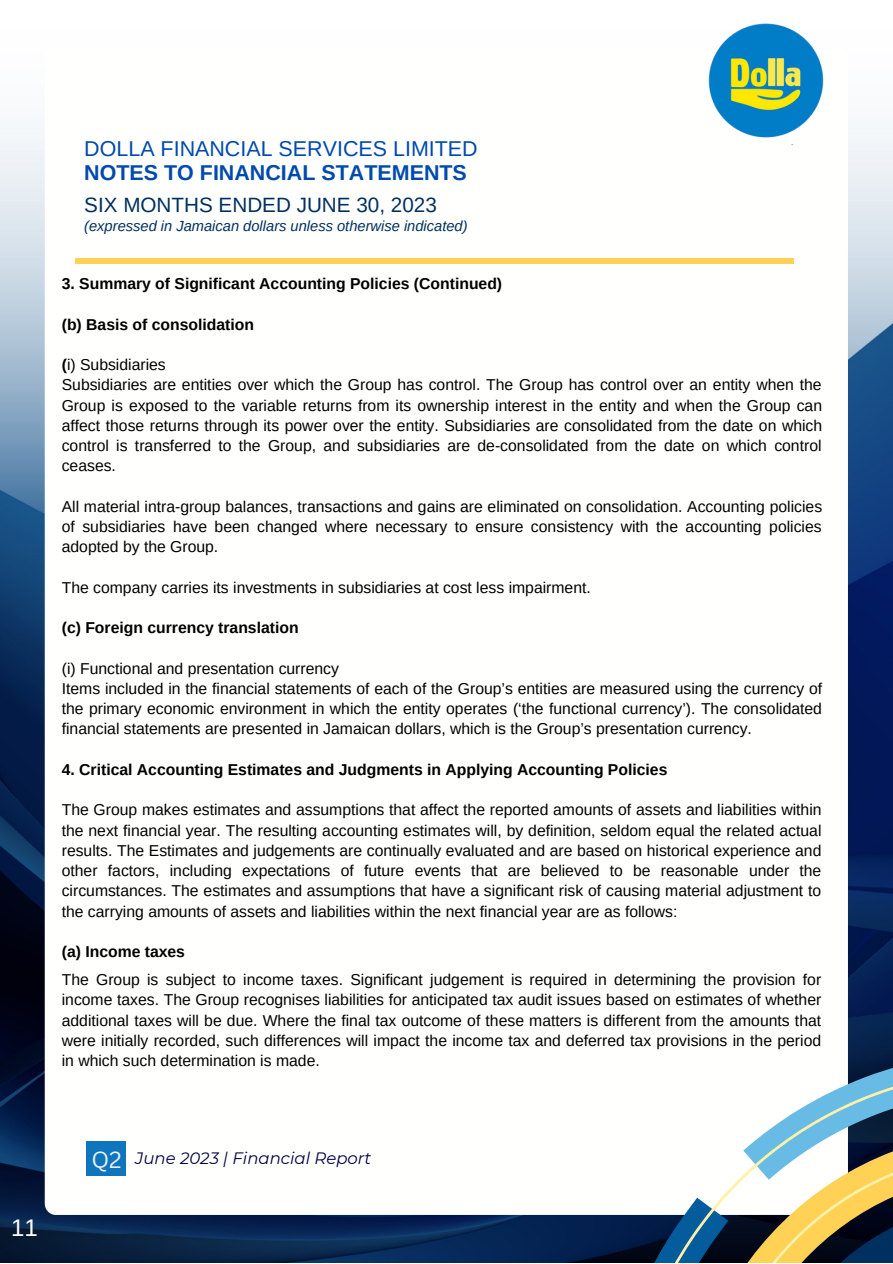
<style>
.page{position:relative;width:893px;height:1264px;background:#fff}
.page>*{position:absolute;margin:0;border:0;box-sizing:border-box;transform-origin:0 0}
.t1{font:24px "Arimo";color:#fffffe}
.t2{font:22.8px "Canva Sans";color:#eaeff4}
.t3{font:21.45px "Arimo";color:#004aad}
.t4{font:700 21.45px "Arimo";color:#004aad}
.t5{font:20.7px "Arimo";color:#003060}
.t6{font:italic 16.5px "Montserrat";color:#020043}
.t7{font:16.5px "Canva Sans";color:#eaeff4}
.t8{font:15.75px/20.2px "Arimo";color:#000;text-align:justify}
.t9{font:700 15.75px "Arimo";color:#000}
.t10{font:italic 14.7px "Arimo";color:#003060}
.s1{font-weight:700}
</style>
<div class="page">
<img style="left:0;top:122px;width:892px;height:1140px">
<div style="left:45px;top:47px;width:802px;height:1167px;background:#fffffe;border-radius:11px"></div>
<svg style="left:611px;top:1055px;width:281px;height:207px"></svg>
<svg style="left:629px;top:1073px;width:263px;height:189px"></svg>
<div style="left:76px;top:258px;width:718px;height:5px;background:#ffd155"></div>
<div style="left:87px;top:1140px;width:39px;height:35px;background:#0f75bd"></div>
<img style="left:708px;top:23px;width:144px;height:122px">
<p class="t3" style="left:84px;top:136px;width:395px">DOLLA FINANCIAL SERVICES LIMITED</p>
<p class="t4" style="left:84px;top:161px;width:384px">NOTES TO FINANCIAL STATEMENTS</p>
<p class="t10" style="left:84px;top:218px;width:385px">(expressed in Jamaican dollars unless otherwise indicated)</p>
<p class="t5" style="left:84px;top:193px;width:354px">SIX MONTHS ENDED JUNE 30, 2023</p>
<p class="t9" style="left:62px;top:275px;width:442px">3. Summary of Significant Accounting Policies (Continued)</p>
<p class="t9" style="left:62px;top:315px;width:194px">(b) Basis of consolidation</p>
<p class="t8" style="left:62px;top:354px;width:106px"><span class="s1">(</span>i) Subsidiaries</p>
<p class="t8" style="left:62px;top:375px;width:762px">Subsidiaries are entities over which the Group has control. The Group has control over an entity when the Group is exposed to the variable returns from its ownership interest in the entity and when the Group can affect those returns through its power over the entity. Subsidiaries are consolidated from the date on which control is transferred to the Group, and subsidiaries are de-consolidated from the date on which control ceases.</p>
<p class="t8" style="left:62px;top:496px;width:762px">All material intra-group balances, transactions and gains are eliminated on consolidation. Accounting policies of subsidiaries have been changed where necessary to ensure consistency with the accounting policies adopted by the Group.</p>
<p class="t8" style="left:62px;top:577px;width:530px">The company carries its investments in subsidiaries at cost less impairment.</p>
<p class="t9" style="left:62px;top:619px;width:238px">(c) Foreign currency translation</p>
<p class="t8" style="left:62px;top:658px;width:279px">(i) Functional and presentation currency</p>
<p class="t8" style="left:62px;top:678px;width:761px">Items included in the financial statements of each of the Group’s entities are measured using the currency of the primary economic environment in which the entity operates (‘the functional currency’). The consolidated financial statements are presented in Jamaican dollars, which is the Group’s presentation currency.</p>
<p class="t9" style="left:62px;top:760px;width:607px">4. Critical Accounting Estimates and Judgments in Applying Accounting Policies</p>
<p class="t8" style="left:62px;top:799px;width:761px">The Group makes estimates and assumptions that affect the reported amounts of assets and liabilities within the next financial year. The resulting accounting estimates will, by definition, seldom equal the related actual results. The Estimates and judgements are continually evaluated and are based on historical experience and other factors, including expectations of future events that are believed to be reasonable under the circumstances. The estimates and assumptions that have a significant risk of causing material adjustment to the carrying amounts of assets and liabilities within the next financial year are as follows:</p>
<p class="t9" style="left:62px;top:942px;width:125px">(a) Income taxes</p>
<p class="t8" style="left:62px;top:969px;width:761px">The Group is subject to income taxes. Significant judgement is required in determining the provision for income taxes. The Group recognises liabilities for anticipated tax audit issues based on estimates of whether additional taxes will be due. Where the final tax outcome of these matters is different from the amounts that were initially recorded, such differences will impact the income tax and deferred tax provisions in the period in which such determination is made.</p>
<p class="t1" style="left:11px;top:1214px;width:28px">11</p>
<p class="t2" style="left:91px;top:1143px;width:32px">Q2</p>
<p class="t7" style="left:104px;top:1148px;width:11px">2</p>
<p class="t6" style="left:135px;top:1147px;width:237px">June 2023 | Financial Report</p>
</div>
